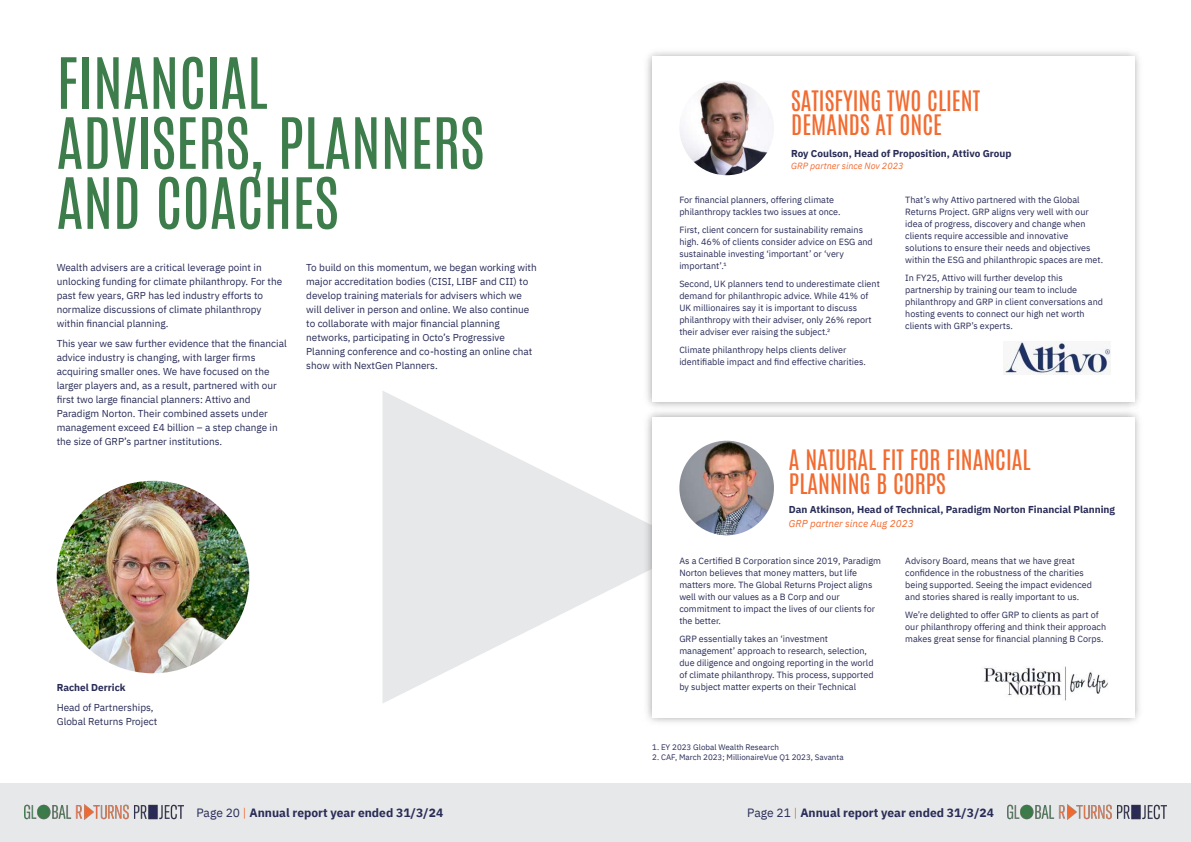
<style>
.page{position:relative;width:1191px;height:842px;background:#fff}
.page>*{position:absolute;margin:0;border:0;box-sizing:border-box;transform-origin:0 0}
.t1{font:60px/60px "Antonio";color:#3d7c4b}
.t2{font:24px/24px "Antonio";color:#f26b30}
.t3{font:700 12px "IBM Plex Sans";color:#292c57}
.t4{font:10px/14px "IBM Plex Sans";color:#292c57}
.t5{font:700 10px "IBM Plex Sans";color:#292c57}
.t6{font:italic 10px "IBM Plex Sans";color:#f26b30}
.t7{font:9px/12px "IBM Plex Sans";color:#292c57}
.t8{font:italic 9px "IBM Plex Sans";color:#f26b30}
.t9{font:8px "IBM Plex Sans";color:#292c57}
.s1{font-weight:400}
.s2{font-weight:400;color:#f26b30}
</style>
<div class="page">
<svg style="left:382px;top:391px;width:260px;height:312px;fill:#e7e8e9"></svg>
<div style="left:0;top:783px;width:1191px;height:59px;background:#e7e8e9"></div>
<img style="left:24px;top:805px;width:160px;height:15px">
<img style="left:1007px;top:805px;width:159px;height:15px">
<img style="left:647px;top:52px;width:492px;height:355px">
<div style="left:652px;top:57px;width:482px;height:345px;background:#fff"></div>
<img style="left:642px;top:407px;width:497px;height:316px">
<div style="left:652px;top:417px;width:482px;height:300px;background:#fff"></div>
<img style="left:57px;top:481px;width:192px;height:192px;border-radius:50%">
<img style="left:679px;top:81px;width:95px;height:94px;border-radius:50%">
<img style="left:679px;top:441px;width:95px;height:94px;border-radius:50%">
<img style="left:1003px;top:341px;width:107px;height:34px">
<img style="left:984px;top:666px;width:124px;height:35px">
<h1 class="t1" style="left:57px;top:48px;width:429px">FINANCIAL<br>ADVISERS, PLANNERS<br>AND COACHES</h1>
<p class="t4" style="left:57px;top:262px;width:227px">Wealth advisers are a critical leverage point in unlocking funding for climate philanthropy. For the past few years, GRP has led industry efforts to normalize discussions of climate philanthropy within financial planning.</p>
<p class="t4" style="left:57px;top:338px;width:231px">This year we saw further evidence that the financial advice industry is changing, with larger firms acquiring smaller ones. We have focused on the larger players and, as a result, partnered with our first two large financial planners: Attivo and Paradigm Norton. Their combined assets under management exceed £4 billion – a step change in the size of GRP’s partner institutions.</p>
<p class="t4" style="left:306px;top:262px;width:232px">To build on this momentum, we began working with major accreditation bodies (CISI, LIBF and CII) to develop training materials for advisers which we will deliver in person and online. We also continue to collaborate with major financial planning networks, participating in Octo’s Progressive Planning conference and co-hosting an online chat show with NextGen Planners.</p>
<p class="t5" style="left:57px;top:683px;width:70px">Rachel Derrick</p>
<p class="t4" style="left:57px;top:701px;width:102px">Head of Partnerships,<br>Global Returns Project</p>
<h2 class="t2" style="left:791px;top:87px;width:190px">SATISFYING TWO CLIENT<br>DEMANDS AT ONCE</h2>
<p class="t5" style="left:791px;top:149px;width:222px">Roy Coulson, Head of Proposition, Attivo Group</p>
<p class="t8" style="left:791px;top:162px;width:114px">GRP partner since Nov 2023</p>
<p class="t7" style="left:679px;top:194px;width:163px">For financial planners, offering climate philanthropy tackles two issues at once.</p>
<p class="t7" style="left:679px;top:224px;width:195px">First, client concern for sustainability remains high. 46% of clients consider advice on ESG and sustainable investing ‘important’ or ‘very important’.¹</p>
<p class="t7" style="left:679px;top:278px;width:202px">Second, UK planners tend to underestimate client demand for philanthropic advice. While 41% of UK millionaires say it is important to discuss philanthropy with their adviser, only 26% report their adviser ever raising the subject.²</p>
<p class="t7" style="left:679px;top:344px;width:188px">Climate philanthropy helps clients deliver identifiable impact and find effective charities.</p>
<p class="t7" style="left:905px;top:194px;width:199px">That’s why Attivo partnered with the Global Returns Project. GRP aligns very well with our idea of progress, discovery and change when clients require accessible and innovative solutions to ensure their needs and objectives within the ESG and philanthropic spaces are met.</p>
<p class="t7" style="left:905px;top:272px;width:199px">In FY25, Attivo will further develop this partnership by training our team to include philanthropy and GRP in client conversations and hosting events to connect our high net worth clients with GRP’s experts.</p>
<h2 class="t2" style="left:789px;top:446px;width:243px">A NATURAL FIT FOR FINANCIAL<br>PLANNING B CORPS</h2>
<p class="t5" style="left:789px;top:505px;width:328px">Dan Atkinson, Head of Technical, Paradigm Norton Financial Planning</p>
<p class="t6" style="left:789px;top:519px;width:126px">GRP partner since Aug 2023</p>
<p class="t7" style="left:679px;top:555px;width:203px">As a Certified B Corporation since 2019, Paradigm Norton believes that money matters, but life matters more. The Global Returns Project aligns well with our values as a B Corp and our commitment to impact the lives of our clients for the better.</p>
<p class="t7" style="left:679px;top:633px;width:196px">GRP essentially takes an ‘investment management’ approach to research, selection, due diligence and ongoing reporting in the world of climate philanthropy. This process, supported by subject matter experts on their Technical</p>
<p class="t9" style="left:652px;top:743px;width:128px">1. EY 2023 Global Wealth Research</p>
<p class="t9" style="left:652px;top:753px;width:193px">2. CAF, March 2023; MillionaireVue Q1 2023, Savanta</p>
<p class="t7" style="left:905px;top:555px;width:188px">Advisory Board, means that we have great confidence in the robustness of the charities being supported. Seeing the impact evidenced and stories shared is really important to us.</p>
<p class="t7" style="left:905px;top:609px;width:202px">We’re delighted to offer GRP to clients as part of our philanthropy offering and think their approach makes great sense for financial planning B Corps.</p>
<h3 class="t3" style="left:196px;top:807px;width:248px"><span class="s1">Page 20</span> <span class="s2">|</span> Annual report year ended 31/3/24</h3>
<h3 class="t3" style="left:747px;top:807px;width:248px"><span class="s1">Page 21</span> <span class="s2">|</span> Annual report year ended 31/3/24</h3>
</div>
